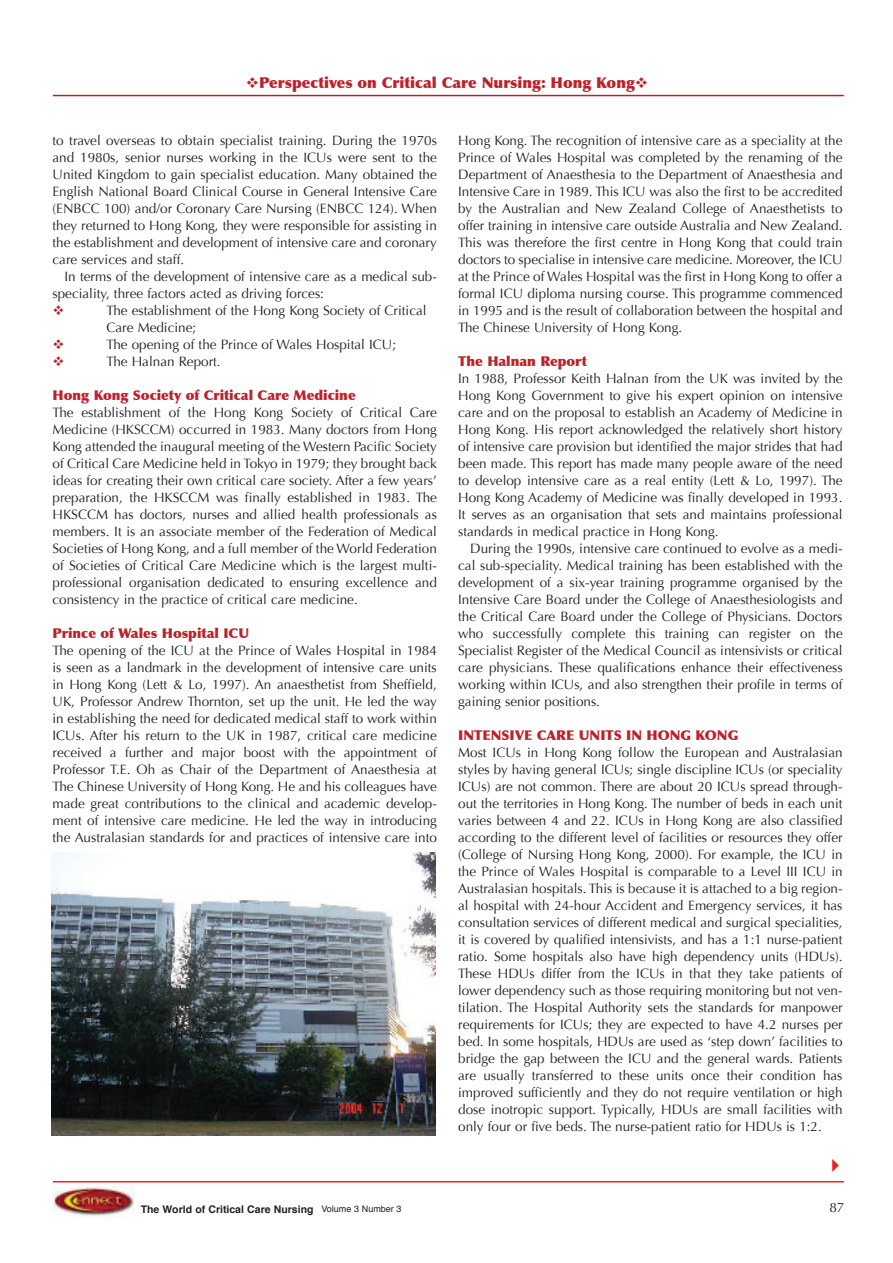
<style>
.page{position:relative;width:893px;height:1263px;background:#fff}
.page>*{position:absolute;margin:0;border:0;box-sizing:border-box;transform-origin:0 0}
.t1{font:900 15px "Optima";color:#be202a}
.t2{font:13.5px/17px "Optima";color:#231f20;text-align:justify}
.t3{font:900 13.5px "Optima";color:#be202a}
.t4{font:700 10.5px "Helvetica";color:#231f20}
.s1{font-weight:400;font-size:9px}
</style>
<div class="page">
<hr style="left:53px;top:95px;width:791px;height:1px;background:#be202a">
<hr style="left:53px;top:1181px;width:791px;height:1px;background:#ee1f23">
<img style="left:53px;top:1186px;width:82px;height:31px">
<img style="left:51px;top:853px;width:385px;height:282px">
<p class="t1" style="left:246px;top:74px;width:404px">❖Perspectives on Critical Care Nursing: Hong Kong❖</p>
<p class="t2" style="left:53px;top:132px;width:386px">to travel overseas to obtain specialist training. During the 1970s and 1980s, senior nurses working in the ICUs were sent to the United Kingdom to gain specialist education. Many obtained the English National Board Clinical Course in General Intensive Care (ENBCC 100) and/or Coronary Care Nursing (ENBCC 124). When they returned to Hong Kong, they were responsible for assisting in the establishment and development of intensive care and coronary care services and staff.</p>
<p class="t2" style="left:53px;top:268px;width:386px;text-indent:12px">In terms of the development of intensive care as a medical sub&shy;speciality, three factors acted as driving forces:</p>
<p class="t2" style="left:107px;top:302px;width:322px">The establishment of the Hong Kong Society of Critical<br>Care Medicine;</p>
<p class="t2" style="left:107px;top:336px;width:291px">The opening of the Prince of Wales Hospital ICU;</p>
<p class="t2" style="left:107px;top:353px;width:116px">The Halnan Report.</p>
<p class="t3" style="left:53px;top:387px;width:305px">Hong Kong Society of Critical Care Medicine</p>
<p class="t2" style="left:53px;top:404px;width:386px">The establishment of the Hong Kong Society of Critical Care Medicine (HKSCCM) occurred in 1983. Many doctors from Hong Kong attended the inaugural meeting of the Western Pacific Society of Critical Care Medicine held in Tokyo in 1979; they brought back ideas for creating their own critical care society. After a few years’ preparation, the HKSCCM was finally established in 1983. The HKSCCM has doctors, nurses and allied health professionals as members. It is an associate member of the Federation of Medical Societies of Hong Kong, and a full member of the World Federation of Societies of Critical Care Medicine which is the largest multi&shy;professional organisation dedicated to ensuring excellence and consistency in the practice of critical care medicine.</p>
<p class="t3" style="left:53px;top:625px;width:198px">Prince of Wales Hospital ICU</p>
<p class="t2" style="left:53px;top:642px;width:386px">The opening of the ICU at the Prince of Wales Hospital in 1984 is seen as a landmark in the development of intensive care units in Hong Kong (Lett &amp; Lo, 1997). An anaesthetist from Sheffield, UK, Professor Andrew Thornton, set up the unit. He led the way in establishing the need for dedicated medical staff to work within ICUs. After his return to the UK in 1987, critical care medicine received a further and major boost with the appointment of Professor T.E. Oh as Chair of the Department of Anaesthesia at The Chinese University of Hong Kong. He and his colleagues have made great contributions to the clinical and academic develop&shy;ment of intensive care medicine. He led the way in introducing the Australasian standards for and practices of intensive care into</p>
<p class="t2" style="left:458px;top:132px;width:386px">Hong Kong. The recognition of intensive care as a speciality at the Prince of Wales Hospital was completed by the renaming of the Department of Anaesthesia to the Department of Anaesthesia and Intensive Care in 1989. This ICU was also the first to be accredited by the Australian and New Zealand College of Anaesthetists to offer training in intensive care outside Australia and New Zealand.<br>This was therefore the first centre in Hong Kong that could train doctors to specialise in intensive care medicine. Moreover, the ICU at the Prince of Wales Hospital was the first in Hong Kong to offer a formal ICU diploma nursing course. This programme commenced in 1995 and is the result of collaboration between the hospital and The Chinese University of Hong Kong.</p>
<p class="t3" style="left:458px;top:353px;width:130px">The Halnan Report</p>
<p class="t2" style="left:458px;top:370px;width:386px">In 1988, Professor Keith Halnan from the UK was invited by the Hong Kong Government to give his expert opinion on intensive care and on the proposal to establish an Academy of Medicine in Hong Kong. His report acknowledged the relatively short history of intensive care provision but identified the major strides that had been made. This report has made many people aware of the need to develop intensive care as a real entity (Lett &amp; Lo, 1997). The Hong Kong Academy of Medicine was finally developed in 1993.<br>It serves as an organisation that sets and maintains professional standards in medical practice in Hong Kong.</p>
<p class="t2" style="left:458px;top:540px;width:386px;text-indent:12px">During the 1990s, intensive care continued to evolve as a medi&shy;cal sub-speciality. Medical training has been established with the development of a six-year training programme organised by the Intensive Care Board under the College of Anaesthesiologists and the Critical Care Board under the College of Physicians. Doctors who successfully complete this training can register on the Specialist Register of the Medical Council as intensivists or critical care physicians. These qualifications enhance their effectiveness working within ICUs, and also strengthen their profile in terms of gaining senior positions.</p>
<p class="t3" style="left:458px;top:727px;width:282px">INTENSIVE CARE UNITS IN HONG KONG</p>
<p class="t2" style="left:458px;top:744px;width:386px">Most ICUs in Hong Kong follow the European and Australasian styles by having general ICUs; single discipline ICUs (or speciality ICUs) are not common. There are about 20 ICUs spread through&shy;out the territories in Hong Kong. The number of beds in each unit varies between 4 and 22. ICUs in Hong Kong are also classified according to the different level of facilities or resources they offer (College of Nursing Hong Kong, 2000). For example, the ICU in the Prince of Wales Hospital is comparable to a Level III ICU in Australasian hospitals. This is because it is attached to a big region&shy;al hospital with 24-hour Accident and Emergency services, it has consultation services of different medical and surgical specialities, it is covered by qualified intensivists, and has a 1:1 nurse-patient ratio. Some hospitals also have high dependency units (HDUs).<br>These HDUs differ from the ICUs in that they take patients of lower dependency such as those requiring monitoring but not ven&shy;tilation. The Hospital Authority sets the standards for manpower requirements for ICUs; they are expected to have 4.2 nurses per bed. In some hospitals, HDUs are used as ‘step down’ facilities to bridge the gap between the ICU and the general wards. Patients are usually transferred to these units once their condition has improved sufficiently and they do not require ventilation or high dose inotropic support. Typically, HDUs are small facilities with only four or five beds. The nurse-patient ratio for HDUs is 1:2.</p>
<p class="t4" style="left:141px;top:1204px;width:262px">The World of Critical Care Nursing <span class="s1">Volume 3 Number 3</span></p>
<p class="t2" style="left:829px;top:1199px;width:17px">87</p>
</div>
